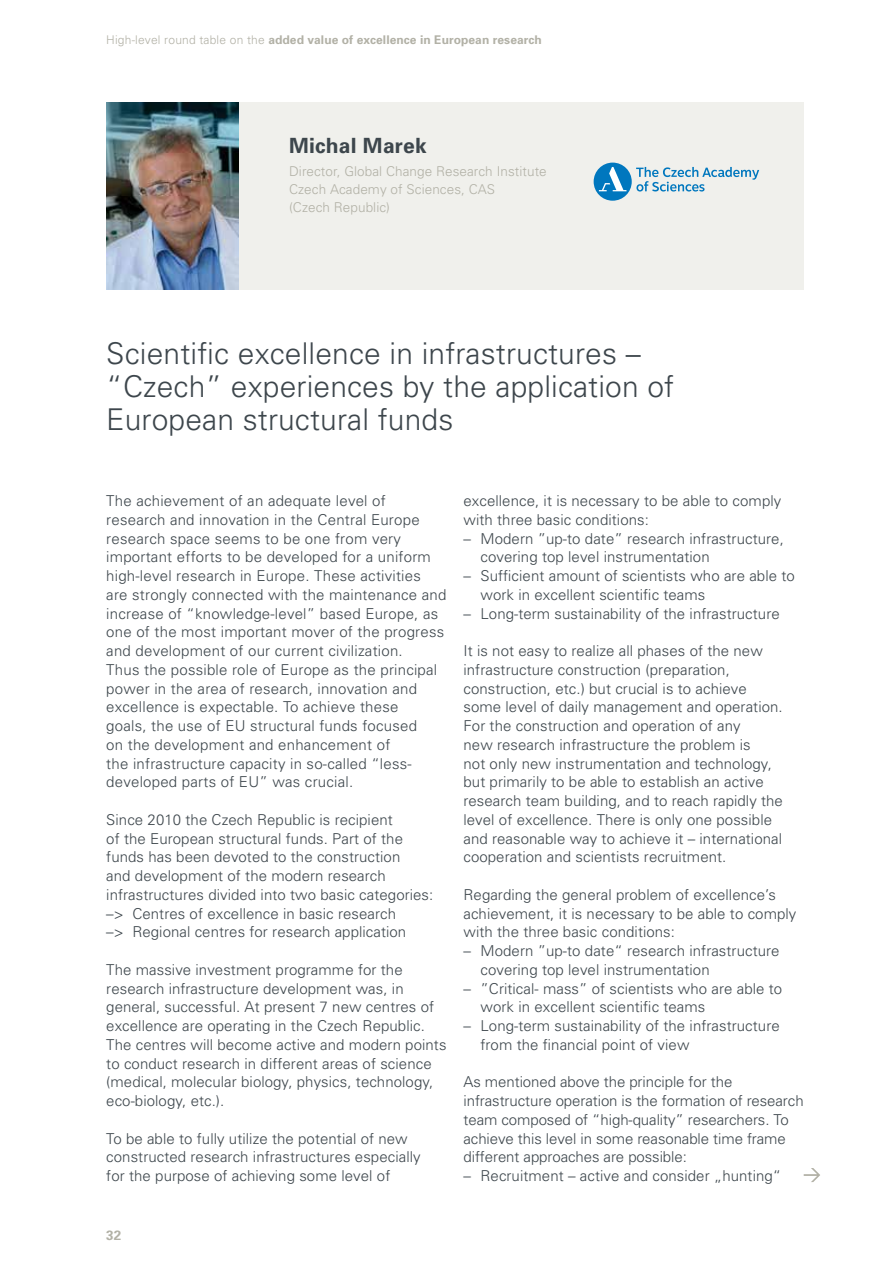
<style>
.page{position:relative;width:893px;height:1263px;background:#fff}
.page>*{position:absolute;margin:0;border:0;box-sizing:border-box;transform-origin:0 0}
.t1{font:300 30px/33px "Univers";letter-spacing:.005em;color:#3d464c}
.t2{font:700 21px "Univers";letter-spacing:.01em;color:#3d464c}
.t3{font:300 15px/18.8px "Univers";letter-spacing:.005em;color:#3d464c}
.t4{font:300 13.5px/18px "Univers";letter-spacing:.005em;color:#b2b1a6}
.t5{font:700 13.5px "Univers";color:#b2b1a6}
.t6{font:700 12px "Univers";letter-spacing:.005em;color:#b2b1a6}
.s1{font-weight:300}
</style>
<div class="page">
<div style="left:238px;top:102px;width:566px;height:187px;background:#f0f0ec"></div>
<img style="left:106px;top:102px;width:132px;height:187px">
<div style="left:594px;top:163px;width:38px;height:38px;background:#0077be;border-radius:50%"></div>
<svg style="left:636px;top:167px;width:123px;height:25px"></svg>
<svg style="left:599px;top:167px;width:27px;height:24px"></svg>
<svg style="left:804px;top:1168px;width:16px;height:14px"></svg>
<p class="t6" style="left:106px;top:32px;width:437px"><span class="s1">High-level round table on the</span> added value of excellence in European research</p>
<h2 class="t2" style="left:289px;top:132px;width:139px">Michal Marek</h2>
<p class="t4" style="left:289px;top:161px;width:259px">Director, Global Change Research Institute<br>Czech Academy of Sciences, CAS<br>(Czech Republic)</p>
<h1 class="t1" style="left:106px;top:336px;width:569px">Scientific excellence in infrastructures – “Czech” experiences by the application of<br>European structural funds</h1>
<p class="t3" style="left:106px;top:491px;width:342px">The achievement of an adequate level of research and innovation in the Central Europe research space seems to be one from very important efforts to be developed for a uniform high-level research in Europe. These activities<br>are strongly connected with the maintenance and increase of “knowledge-level” based Europe, as one of the most important mover of the progress and development of our current civilization.<br>Thus the possible role of Europe as the principal power in the area of research, innovation and excellence is expectable. To achieve these<br>goals, the use of EU structural funds focused<br>on the development and enhancement of<br>the infrastructure capacity in so-called “less&shy;developed parts of EU” was crucial.</p>
<p class="t3" style="left:106px;top:810px;width:329px">Since 2010 the Czech Republic is recipient<br>of the European structural funds. Part of the funds has been devoted to the construction<br>and development of the modern research infrastructures divided into two basic categories: –&gt; Centres of excellence in basic research<br>–&gt; Regional centres for research application</p>
<p class="t3" style="left:106px;top:960px;width:342px">The massive investment programme for the research infrastructure development was, in general, successful. At present 7 new centres of excellence are operating in the Czech Republic.<br>The centres will become active and modern points to conduct research in different areas of science (medical, molecular biology, physics, technology, eco-biology, etc.).</p>
<p class="t3" style="left:106px;top:1128px;width:316px">To be able to fully utilize the potential of new constructed research infrastructures especially for the purpose of achieving some level of</p>
<p class="t3" style="left:463px;top:491px;width:319px">excellence, it is necessary to be able to comply with three basic conditions:</p>
<p class="t3" style="left:480px;top:528px;width:305px;text-indent:-17px">– Modern ”up-to date” research infrastructure, covering top level instrumentation</p>
<p class="t3" style="left:480px;top:566px;width:316px;text-indent:-17px">– Sufficient amount of scientists who are able to work in excellent scientific teams</p>
<p class="t3" style="left:463px;top:603px;width:318px">– Long-term sustainability of the infrastructure</p>
<p class="t3" style="left:463px;top:641px;width:321px">It is not easy to realize all phases of the new infrastructure construction (preparation, construction, etc.) but crucial is to achieve some level of daily management and operation.<br>For the construction and operation of any<br>new research infrastructure the problem is<br>not only new instrumentation and technology, but primarily to be able to establish an active research team building, and to reach rapidly the level of excellence. There is only one possible and reasonable way to achieve it – international cooperation and scientists recruitment.</p>
<p class="t3" style="left:463px;top:885px;width:334px">Regarding the general problem of excellence’s achievement, it is necessary to be able to comply with the three basic conditions:</p>
<p class="t3" style="left:480px;top:941px;width:301px;text-indent:-17px">– Modern ”up-to date“ research infrastructure covering top level instrumentation</p>
<p class="t3" style="left:480px;top:978px;width:303px;text-indent:-17px">– ”Critical- mass” of scientists who are able to work in excellent scientific teams</p>
<p class="t3" style="left:480px;top:1016px;width:301px;text-indent:-17px">– Long-term sustainability of the infrastructure from the financial point of view</p>
<p class="t3" style="left:463px;top:1072px;width:342px">As mentioned above the principle for the infrastructure operation is the formation of research team composed of “high-quality” researchers. To achieve this level in some reasonable time frame different approaches are possible:</p>
<p class="t3" style="left:463px;top:1166px;width:319px">– Recruitment – active and consider „hunting“</p>
<p class="t5" style="left:106px;top:1226px;width:17px">32</p>
</div>
